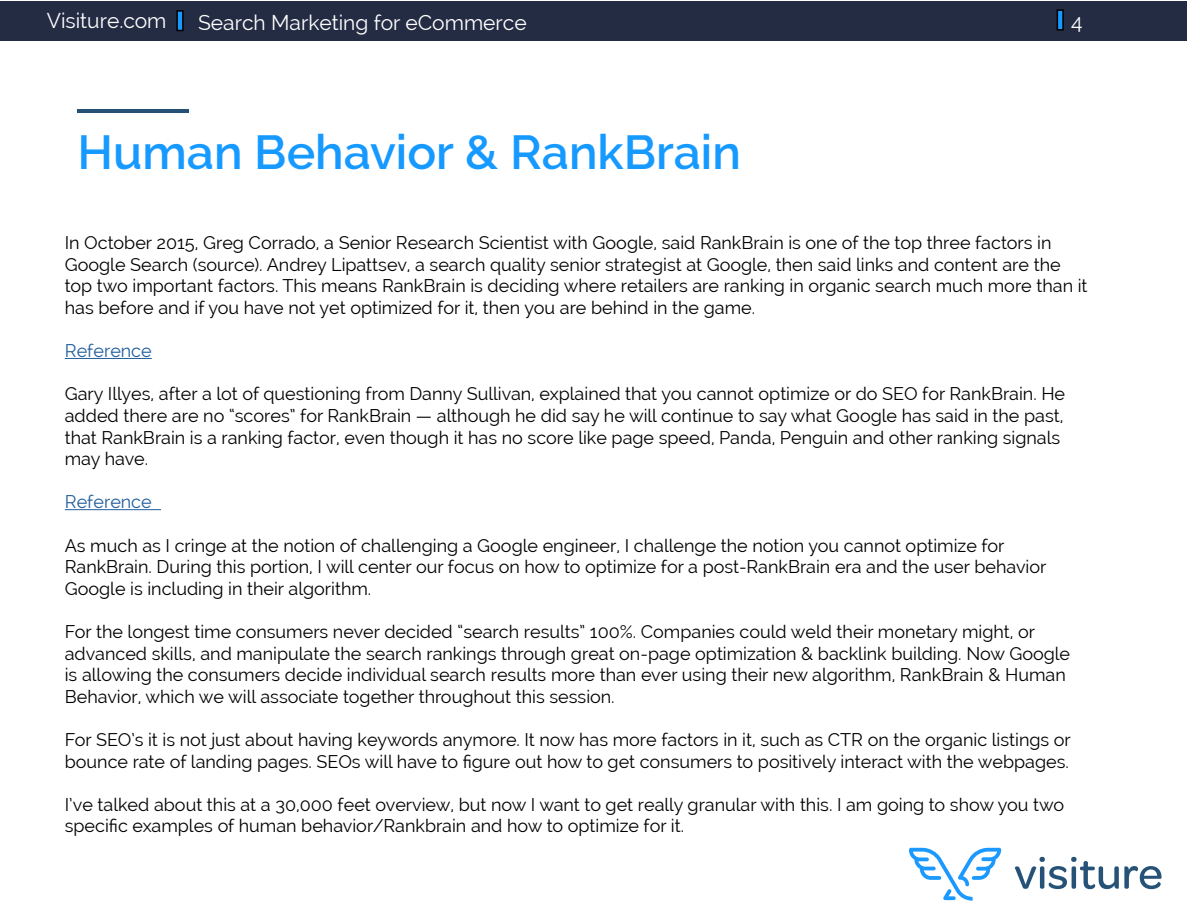
<style>
.page{position:relative;width:1188px;height:918px;background:#fff}
.page>*{position:absolute;margin:0;border:0;box-sizing:border-box;transform-origin:0 0}
.t1{font:600 48px "Raleway";color:#179aff}
.t2{font:21px "Raleway";color:#fff}
.t3{font:18px/21.6px "Raleway";color:#000}
.t4{font:18px "Raleway";color:#215e9e}
</style>
<div class="page">
<svg style="left:1015px;top:857px;width:147px;height:32px"></svg>
<svg style="left:909px;top:848px;width:92px;height:53px"></svg>
<div style="left:1px;top:1px;width:1186px;height:40px;background:#242c44"></div>
<div style="left:177px;top:11px;width:6px;height:20px;background:#179aff"></div>
<div style="left:176px;top:10px;width:8px;height:21px;border:2px solid #000"></div>
<div style="left:1057px;top:10px;width:6px;height:20px;background:#179aff"></div>
<div style="left:1057px;top:9px;width:7px;height:22px;border:2px solid #000"></div>
<hr style="left:65px;top:358px;width:87px;height:1px;background:#215e9e">
<hr style="left:65px;top:509px;width:96px;height:1px;background:#215e9e">
<hr style="left:77px;top:110px;width:112px;height:3px;background:#265177">
<p class="t2" style="left:47px;top:8px;width:121px">Visiture.com</p>
<p class="t2" style="left:198px;top:10px;width:330px">Search Marketing for eCommerce</p>
<p class="t2" style="left:1071px;top:10px;width:13px">4</p>
<h1 class="t1" style="left:77px;top:125px;width:665px">Human Behavior &amp; RankBrain</h1>
<p class="t3" style="left:65px;top:232px;width:1024px">In October 2015, Greg Corrado, a Senior Research Scientist with Google, said RankBrain is one of the top three factors in Google Search (source). Andrey Lipattsev, a search quality senior strategist at Google, then said links and content are the top two important factors. This means RankBrain is deciding where retailers are ranking in organic search much more than it has before and if you have not yet optimized for it, then you are behind in the game.</p>
<p class="t4" style="left:65px;top:340px;width:88px">Reference</p>
<p class="t3" style="left:65px;top:383px;width:1002px">Gary Illyes, after a lot of questioning from Danny Sullivan, explained that you cannot optimize or do SEO for RankBrain. He added there are no “scores” for RankBrain — although he did say he will continue to say what Google has said in the past, that RankBrain is a ranking factor, even though it has no score like page speed, Panda, Penguin and other ranking signals may have.</p>
<p class="t4" style="left:65px;top:492px;width:88px">Reference</p>
<p class="t3" style="left:65px;top:534px;width:983px">As much as I cringe at the notion of challenging a Google engineer, I challenge the notion you cannot optimize for<br>RankBrain. During this portion, I will center our focus on how to optimize for a post-RankBrain era and the user behavior<br>Google is including in their algorithm.</p>
<p class="t3" style="left:65px;top:621px;width:1007px">For the longest time consumers never decided “search results” 100%. Companies could weld their monetary might, or advanced skills, and manipulate the search rankings through great on-page optimization &amp; backlink building. Now Google is allowing the consumers decide individual search results more than ever using their new algorithm, RankBrain &amp; Human Behavior, which we will associate together throughout this session.</p>
<p class="t3" style="left:65px;top:729px;width:1008px">For SEO’s it is not just about having keywords anymore. It now has more factors in it, such as CTR on the organic listings or bounce rate of landing pages. SEOs will have to figure out how to get consumers to positively interact with the webpages.</p>
<p class="t3" style="left:65px;top:794px;width:1001px">I’ve talked about this at a 30,000 feet overview, but now I want to get really granular with this. I am going to show you two specific examples of human behavior/Rankbrain and how to optimize for it.</p>
</div>
